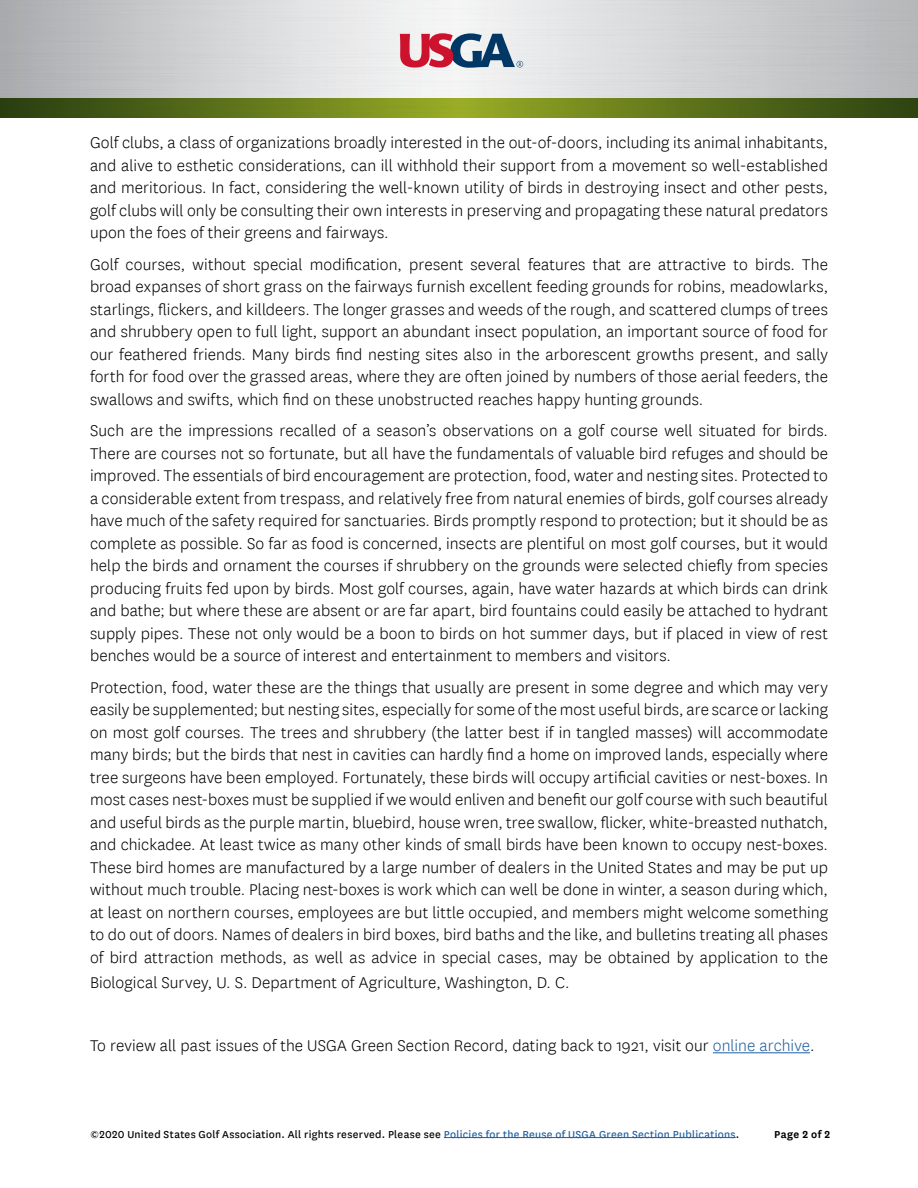
<style>
.page{position:relative;width:918px;height:1188px;background:#fff}
.page>*{position:absolute;margin:0;border:0;box-sizing:border-box;transform-origin:0 0}
.t1{font:300 18px/22.5px "National";letter-spacing:.005em;color:#000;text-align:justify}
.t2{font:12px "National";letter-spacing:.025em;color:#000}
.t3{font:600 12px "National";letter-spacing:.035em;color:#000}
.s1{color:#215e9e}
</style>
<div class="page">
<svg style="left:0;top:0;width:918px;height:98px"></svg>
<svg style="left:0;top:98px;width:918px;height:20px"></svg>
<hr style="left:713px;top:1052px;width:97px;height:1px;background:#215e9e">
<hr style="left:444px;top:1137px;width:292px;height:1px;background:#215e9e">
<p class="t1" style="left:90px;top:131px;width:740px">Golf clubs, a class of organizations broadly interested in the out-of-doors, including its animal inhabitants, and alive to esthetic considerations, can ill withhold their support from a movement so well-established and meritorious. In fact, considering the well-known utility of birds in destroying insect and other pests, golf clubs will only be consulting their own interests in preserving and propagating these natural predators upon the foes of their greens and fairways.</p>
<p class="t1" style="left:90px;top:253px;width:740px">Golf courses, without special modification, present several features that are attractive to birds. The broad expanses of short grass on the fairways furnish excellent feeding grounds for robins, meadowlarks, starlings, flickers, and killdeers. The longer grasses and weeds of the rough, and scattered clumps of trees and shrubbery open to full light, support an abundant insect population, an important source of food for our feathered friends. Many birds find nesting sites also in the arborescent growths present, and sally forth for food over the grassed areas, where they are often joined by numbers of those aerial feeders, the swallows and swifts, which find on these unobstructed reaches happy hunting grounds.</p>
<p class="t1" style="left:90px;top:419px;width:740px">Such are the impressions recalled of a season’s observations on a golf course well situated for birds.<br>There are courses not so fortunate, but all have the fundamentals of valuable bird refuges and should be improved. The essentials of bird encouragement are protection, food, water and nesting sites. Protected to a considerable extent from trespass, and relatively free from natural enemies of birds, golf courses already have much of the safety required for sanctuaries. Birds promptly respond to protection; but it should be as complete as possible. So far as food is concerned, insects are plentiful on most golf courses, but it would help the birds and ornament the courses if shrubbery on the grounds were selected chiefly from species producing fruits fed upon by birds. Most golf courses, again, have water hazards at which birds can drink and bathe; but where these are absent or are far apart, bird fountains could easily be attached to hydrant supply pipes. These not only would be a boon to birds on hot summer days, but if placed in view of rest benches would be a source of interest and entertainment to members and visitors.</p>
<p class="t1" style="left:90px;top:676px;width:740px">Protection, food, water these are the things that usually are present in some degree and which may very easily be supplemented; but nesting sites, especially for some of the most useful birds, are scarce or lacking on most golf courses. The trees and shrubbery (the latter best if in tangled masses) will accommodate many birds; but the birds that nest in cavities can hardly find a home on improved lands, especially where tree surgeons have been employed. Fortunately, these birds will occupy artificial cavities or nest-boxes. In most cases nest-boxes must be supplied if we would enliven and benefit our golf course with such beautiful and useful birds as the purple martin, bluebird, house wren, tree swallow, flicker, white-breasted nuthatch, and chickadee. At least twice as many other kinds of small birds have been known to occupy nest-boxes.<br>These bird homes are manufactured by a large number of dealers in the United States and may be put up without much trouble. Placing nest-boxes is work which can well be done in winter, a season during which, at least on northern courses, employees are but little occupied, and members might welcome something to do out of doors. Names of dealers in bird boxes, bird baths and the like, and bulletins treating all phases of bird attraction methods, as well as advice in special cases, may be obtained by application to the</p>
<p class="t1" style="left:90px;top:971px;width:481px">Biological Survey, U. S. Department of Agriculture, Washington, D. C.</p>
<p class="t1" style="left:90px;top:1034px;width:726px">To review all past issues of the USGA Green Section Record, dating back to 1921, visit our <span class="s1">online archive</span>.</p>
<p class="t2" style="left:91px;top:1126px;width:650px">©2020 United States Golf Association. All rights reserved. Please see <span class="s1">Policies for the Reuse of USGA Green Section Publications</span>.</p>
<p class="t3" style="left:774px;top:1126px;width:58px">Page 2 of 2</p>
</div>
